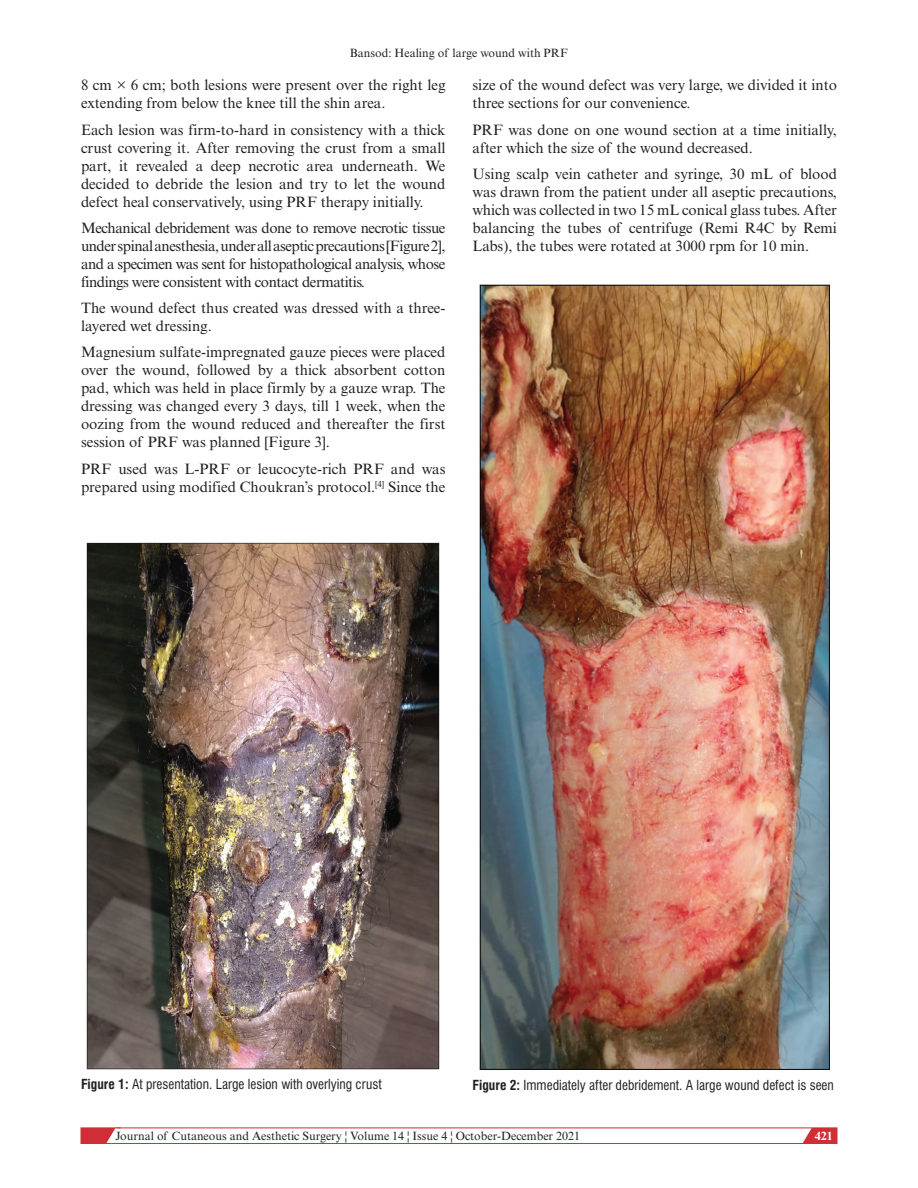
<style>
.page{position:relative;width:918px;height:1188px;background:#fff}
.page>*{position:absolute;margin:0;border:0;box-sizing:border-box;transform-origin:0 0}
.t1{font:15px/18px "Times New Roman MT Std";color:#231f20}
.t2{font:condensed 13.5px "Swiss 721 BT";color:#231f20}
.t3{font:12px "Times New Roman MT Std";color:#231f20}
.t4{font:700 12px "Times New Roman MT Std";color:#fff}
.s1{font-weight:700}
</style>
<div class="page">
<svg style="left:798px;top:1127px;width:39px;height:15px"></svg>
<div style="left:81px;top:1128px;width:756px;height:16px;border:1px solid #d02e37"></div>
<svg style="left:81px;top:1127px;width:40px;height:17px"></svg>
<img style="left:87px;top:542px;width:353px;height:528px">
<img style="left:479px;top:285px;width:351px;height:785px">
<p class="t3" style="left:350px;top:46px;width:220px">Bansod: Healing of large wound with PRF</p>
<p class="t1" style="left:81px;top:76px;width:366px">8 cm × 6 cm; both lesions were present over the right leg extending from below the knee till the shin area.</p>
<p class="t1" style="left:81px;top:120px;width:366px;text-align:justify">Each lesion was firm-to-hard in consistency with a thick crust covering it. After removing the crust from a small part, it revealed a deep necrotic area underneath. We decided to debride the lesion and try to let the wound defect heal conservatively, using PRF therapy initially.</p>
<p class="t1" style="left:81px;top:219px;width:366px;text-align:justify">Mechanical debridement was done to remove necrotic tissue under spinal anesthesia, under all aseptic precautions [Figure 2], and a specimen was sent for histopathological analysis, whose findings were consistent with contact dermatitis.</p>
<p class="t1" style="left:81px;top:299px;width:366px">The wound defect thus created was dressed with a three&shy;layered wet dressing.</p>
<p class="t1" style="left:81px;top:343px;width:366px;text-align:justify">Magnesium sulfate-impregnated gauze pieces were placed over the wound, followed by a thick absorbent cotton pad, which was held in place firmly by a gauze wrap. The dressing was changed every 3 days, till 1 week, when the oozing from the wound reduced and thereafter the first session of PRF was planned [Figure 3].</p>
<p class="t1" style="left:81px;top:459px;width:366px">PRF used was L-PRF or leucocyte-rich PRF and was prepared using modified Choukran’s protocol.<sup>[4]</sup> Since the</p>
<p class="t1" style="left:473px;top:76px;width:366px">size of the wound defect was very large, we divided it into three sections for our convenience.</p>
<p class="t1" style="left:473px;top:120px;width:366px">PRF was done on one wound section at a time initially, after which the size of the wound decreased.</p>
<p class="t1" style="left:473px;top:165px;width:366px;text-align:justify">Using scalp vein catheter and syringe, 30 mL of blood was drawn from the patient under all aseptic precautions, which was collected in two 15 mL conical glass tubes. After balancing the tubes of centrifuge (Remi R4C by Remi Labs), the tubes were rotated at 3000 rpm for 10 min.</p>
<p class="t2" style="left:81px;top:1076px;width:302px"><span class="s1">Figure 1:</span> At presentation. Large lesion with overlying crust</p>
<p class="t2" style="left:472px;top:1077px;width:363px"><span class="s1">Figure 2:</span> Immediately after debridement. A large wound defect is seen</p>
<p class="t3" style="left:116px;top:1129px;width:466px">Journal of Cutaneous and Aesthetic Surgery ¦ Volume 14 ¦ Issue 4 ¦ October-December 2021</p>
<p class="t4" style="left:815px;top:1128px;width:19px">421</p>
</div>
